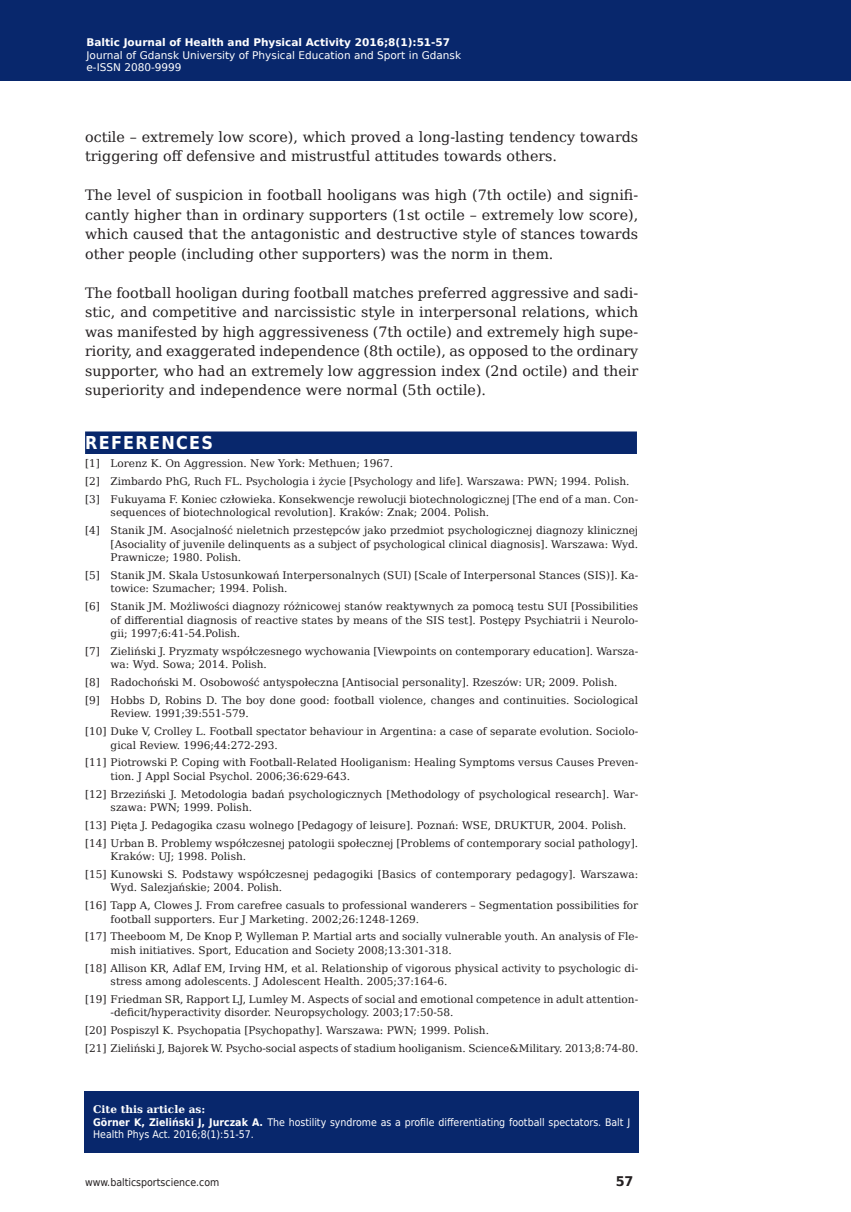
<style>
.page{position:relative;width:851px;height:1212px;background:#fff}
.page>*{position:absolute;margin:0;border:0;box-sizing:border-box;transform-origin:0 0}
.Subhead{font:700 17.85px "DejaVu Sans Condensed";letter-spacing:.07em;color:#fff}
.Body_Text{font:14.25px/19.5px "DejaVu Serif";color:#231f20;text-align:justify}
.t1{font:700 13.35px "DejaVu Sans";color:#231f20;scale:.96 1}
.t2{font:10.5px/13.5px "DejaVu Serif";color:#231f20}
.t3{font:10.5px/12.6px "DejaVu Sans Condensed";color:#fff}
.t4{font:10.5px/12.6px "DejaVu Sans";color:#fff}
.t5{font:700 10.5px "DejaVu Sans";color:#fff}
.t6{font:10.5px "DejaVu Sans Condensed";color:#231f20}
.s1{font-family:"DejaVu Serif";font-weight:700}
.s2{font-weight:700}
</style>
<div class="page">
<div style="left:0;top:0;width:850px;height:80px;background:#08276c"></div>
<div style="left:85px;top:431px;width:552px;height:23px;background:#08276c"></div>
<div style="left:85px;top:1091px;width:553px;height:61px;background:#08276c"></div>
<p class="t5" style="left:86px;top:34px;width:365px">Baltic Journal of Health and Physical Activity 2016;8(1):51-57</p>
<p class="t4" style="left:86px;top:48px;width:376px">Journal of Gdansk University of Physical Education and Sport in Gdansk e-ISSN 2080-9999</p>
<p class="Body_Text" style="left:85px;top:127px;width:554px">octile – extremely low score), which proved a long-lasting tendency towards triggering off defensive and mistrustful attitudes towards others.</p>
<p class="Body_Text" style="left:85px;top:185px;width:554px">The level of suspicion in football hooligans was high (7th octile) and signifi&shy;cantly higher than in ordinary supporters (1st octile – extremely low score), which caused that the antagonistic and destructive style of stances towards other people (including other supporters) was the norm in them.</p>
<p class="Body_Text" style="left:85px;top:283px;width:554px">The football hooligan during football matches preferred aggressive and sadi&shy;stic, and competitive and narcissistic style in interpersonal relations, which was manifested by high aggressiveness (7th octile) and extremely high supe&shy;riority, and exaggerated independence (8th octile), as opposed to the ordinary supporter, who had an extremely low aggression index (2nd octile) and their superiority and independence were normal (5th octile).</p>
<p class="Subhead" style="left:85px;top:428px;width:129px">REFERENCES</p>
<p class="t2" style="left:85px;top:457px;width:309px">[1] Lorenz K. On Aggression. New York: Methuen; 1967.</p>
<p class="t2" style="left:85px;top:474px;width:546px">[2] Zimbardo PhG, Ruch FL. Psychologia i życie [Psychology and life]. Warszawa: PWN; 1994. Polish.</p>
<p class="t2" style="left:111px;top:492px;width:529px;text-indent:-26px">[3] Fukuyama F. Koniec człowieka. Konsekwencje rewolucji biotechnologicznej [The end of a man. Con&shy;sequences of biotechnological revolution]. Kraków: Znak; 2004. Polish.</p>
<p class="t2" style="left:111px;top:523px;width:529px;text-align:justify;text-indent:-26px">[4] Stanik JM. Asocjalność nieletnich przestępców jako przedmiot psychologicznej diagnozy klinicznej [Asociality of juvenile delinquents as a subject of psychological clinical diagnosis]. Warszawa: Wyd.<br>Prawnicze; 1980. Polish.</p>
<p class="t2" style="left:111px;top:568px;width:529px;text-indent:-26px">[5] Stanik JM. Skala Ustosunkowań Interpersonalnych (SUI) [Scale of Interpersonal Stances (SIS)]. Ka&shy;towice: Szumacher; 1994. Polish.</p>
<p class="t2" style="left:111px;top:599px;width:529px;text-align:justify;text-indent:-26px">[6] Stanik JM. Możliwości diagnozy różnicowej stanów reaktywnych za pomocą testu SUI [Possibilities of differential diagnosis of reactive states by means of the SIS test]. Postępy Psychiatrii i Neurolo&shy;gii; 1997;6:41-54.Polish.</p>
<p class="t2" style="left:111px;top:644px;width:529px;text-indent:-26px">[7] Zieliński J. Pryzmaty współczesnego wychowania [Viewpoints on contemporary education]. Warsza&shy;wa: Wyd. Sowa; 2014. Polish.</p>
<p class="t2" style="left:85px;top:675px;width:534px">[8] Radochoński M. Osobowość antyspołeczna [Antisocial personality]. Rzeszów: UR; 2009. Polish.</p>
<p class="t2" style="left:111px;top:693px;width:529px;text-indent:-26px">[9] Hobbs D, Robins D. The boy done good: football violence, changes and continuities. Sociological<br>Review. 1991;39:551-579.</p>
<p class="t2" style="left:111px;top:724px;width:529px;text-indent:-26px">[10] Duke V, Crolley L. Football spectator behaviour in Argentina: a case of separate evolution. Sociolo&shy;gical Review. 1996;44:272-293.</p>
<p class="t2" style="left:111px;top:756px;width:529px;text-indent:-26px">[11] Piotrowski P. Coping with Football-Related Hooliganism: Healing Symptoms versus Causes Preven&shy;tion. J Appl Social Psychol. 2006;36:629-643.</p>
<p class="t2" style="left:111px;top:787px;width:529px;text-indent:-26px">[12] Brzeziński J. Metodologia badań psychologicznych [Methodology of psychological research]. War&shy;szawa: PWN; 1999. Polish.</p>
<p class="t2" style="left:85px;top:818px;width:543px">[13] Pięta J. Pedagogika czasu wolnego [Pedagogy of leisure]. Poznań: WSE, DRUKTUR, 2004. Polish.</p>
<p class="t2" style="left:111px;top:836px;width:529px;text-indent:-26px">[14] Urban B. Problemy współczesnej patologii społecznej [Problems of contemporary social pathology].<br>Kraków: UJ; 1998. Polish.</p>
<p class="t2" style="left:111px;top:867px;width:529px;text-indent:-26px">[15] Kunowski S. Podstawy współczesnej pedagogiki [Basics of contemporary pedagogy]. Warszawa:<br>Wyd. Salezjańskie; 2004. Polish.</p>
<p class="t2" style="left:111px;top:898px;width:529px;text-indent:-26px">[16] Tapp A, Clowes J. From carefree casuals to professional wanderers – Segmentation possibilities for football supporters. Eur J Marketing. 2002;26:1248-1269.</p>
<p class="t2" style="left:111px;top:930px;width:529px;text-indent:-26px">[17] Theeboom M, De Knop P, Wylleman P. Martial arts and socially vulnerable youth. An analysis of Fle&shy;mish initiatives. Sport, Education and Society 2008;13:301-318.</p>
<p class="t2" style="left:111px;top:961px;width:529px;text-indent:-26px">[18] Allison KR, Adlaf EM, Irving HM, et al. Relationship of vigorous physical activity to psychologic di&shy;stress among adolescents. J Adolescent Health. 2005;37:164-6.</p>
<p class="t2" style="left:111px;top:992px;width:529px;text-indent:-26px">[19] Friedman SR, Rapport LJ, Lumley M. Aspects of social and emotional competence in adult attention--deficit/hyperactivity disorder. Neuropsychology. 2003;17:50-58.</p>
<p class="t2" style="left:85px;top:1023px;width:405px">[20] Pospiszyl K. Psychopatia [Psychopathy]. Warszawa: PWN; 1999. Polish.</p>
<p class="t2" style="left:85px;top:1041px;width:554px">[21] Zieliński J, Bajorek W. Psycho-social aspects of stadium hooliganism. Science&amp;Military. 2013;8:74-80.</p>
<p class="t3" style="left:93px;top:1103px;width:538px"><span class="s1">Cite this article as:<br></span><span class="s2">Görner K, Zieliński J, Jurczak A.</span> The hostility syndrome as a profile differentiating football spectators. Balt J<br>Health Phys Act. 2016;8(1):51-57.</p>
<p class="t6" style="left:85px;top:1174px;width:136px">www.balticsportscience.com</p>
<p class="t1" style="left:615px;top:1170px;width:20px">57</p>
</div>
